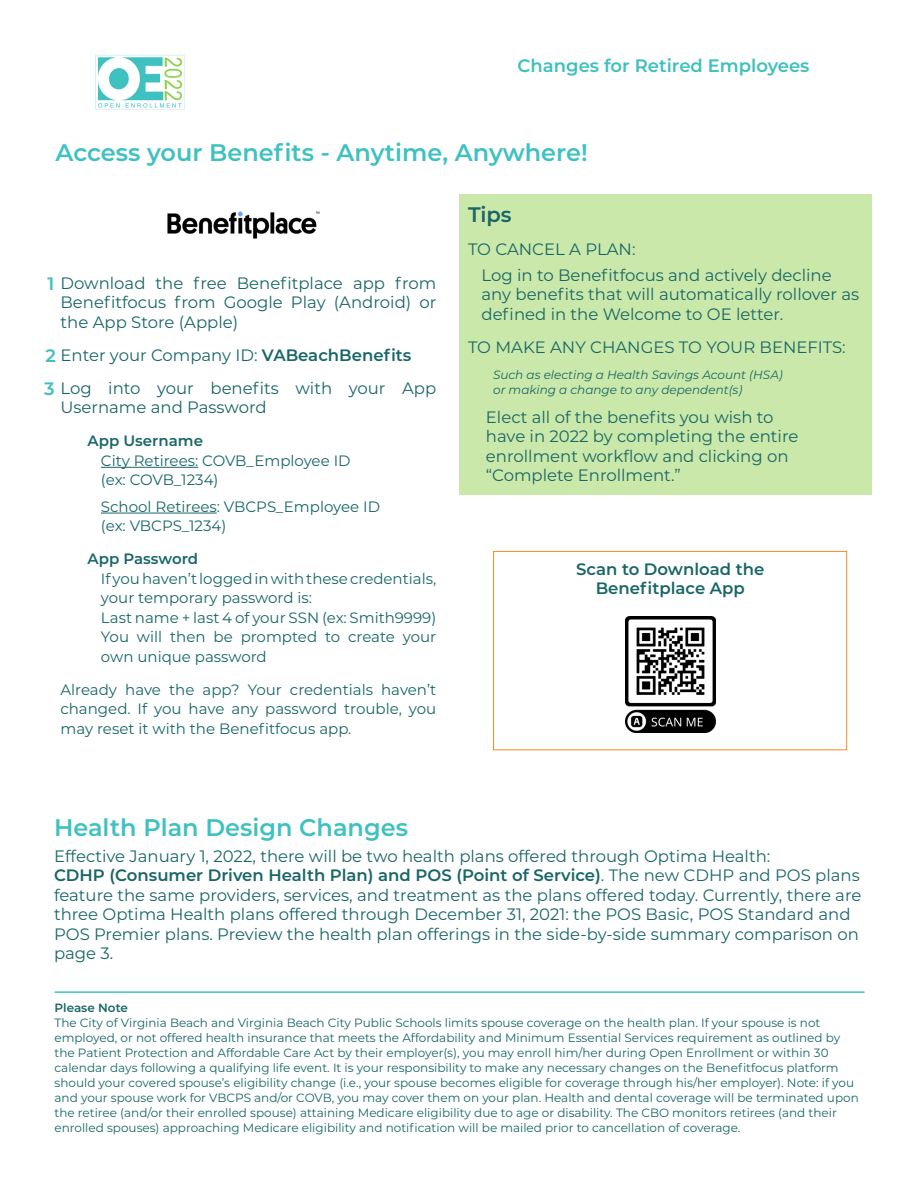
<style>
.page{position:relative;width:918px;height:1188px;background:#fff}
.page>*{position:absolute;margin:0;border:0;box-sizing:border-box;transform-origin:0 0}
.t1{font:600 24px "Montserrat";color:#3fc1c1}
.t2{font:600 21px "Montserrat";color:#1a6667}
.t3{font:600 18px "Montserrat";color:#3ec0be}
.t4{font:16.5px/19.5px "Montserrat";color:#1a6667}
.t5{font:16.5px/19.5px "Montserrat";color:#1b6667}
.t6{font:600 16.5px/19.5px "Montserrat";color:#1a6667;text-align:center}
.t7{font:15px/19.5px "Montserrat";color:#1a6667}
.t8{font:600 15px "Montserrat";color:#1a6667}
.t9{font:12px/15px "Montserrat";color:#1a6667}
.t10{font:italic 12px/15px "Montserrat";color:#1b6667}
.t11{font:600 12px "Montserrat";color:#1a6667}
.s1{font-weight:600;font-size:18px;color:#3ec0be}
.s2{font-weight:600}
</style>
<div class="page">
<hr style="left:101px;top:467px;width:97px;height:1px;background:#1a6667">
<hr style="left:101px;top:513px;width:116px;height:1px;background:#1a6667">
<img style="left:95px;top:54px;width:90px;height:56px">
<img style="left:626px;top:617px;width:89px;height:116px">
<div style="left:460px;top:194px;width:412px;height:301px;background:#c9e8a9"></div>
<hr style="left:55px;top:991px;width:810px;height:2px;background:#3fc1c1">
<img style="left:167px;top:211px;width:153px;height:28px">
<div style="left:493px;top:551px;width:354px;height:199px;border:1px solid #f68b21"></div>
<h3 class="t3" style="left:517px;top:53px;width:294px">Changes for Retired Employees</h3>
<h1 class="t1" style="left:56px;top:136px;width:534px">Access your Benefits - Anytime, Anywhere!</h1>
<h3 class="t4" style="left:60px;top:273px;width:377px;text-align:justify;text-indent:-13px"><span class="s1">1</span> Download the free Benefitplace app from Benefitfocus from Google Play (Android) or the App Store (Apple)</h3>
<h3 class="t4" style="left:44px;top:338px;width:394px;line-height:33px"><span class="s1">2</span> Enter your Company ID: <span class="s2">VABeachBenefits<br></span><span class="s1">3</span> Log into your benefits with your App</h3>
<h3 class="t4" style="left:60px;top:397px;width:208px">Username and Password</h3>
<p class="t8" style="left:87px;top:430px;width:117px">App Username</p>
<p class="t7" style="left:101px;top:450px;width:251px">City Retirees: COVB_Employee ID (ex: COVB_1234)</p>
<p class="t7" style="left:101px;top:496px;width:281px">School Retirees: VBCPS_Employee ID (ex: VBCPS_1234)</p>
<p class="t8" style="left:87px;top:548px;width:112px">App Password</p>
<p class="t7" style="left:101px;top:568px;width:337px">If you haven’t logged in with these credentials, your temporary password is:<br>Last name + last 4 of your SSN (ex: Smith9999)<br>You will then be prompted to create your own unique password</p>
<p class="t7" style="left:60px;top:679px;width:377px;text-align:justify">Already have the app? Your credentials haven’t changed. If you have any password trouble, you may reset it with the Benefitfocus app.</p>
<h2 class="t2" style="left:468px;top:199px;width:45px">Tips</h2>
<h3 class="t4" style="left:481px;top:235px;width:352px;line-height:26.2px;text-indent:-13px">TO CANCEL A PLAN:<br>Log in to Benefitfocus and actively decline</h3>
<h3 class="t4" style="left:481px;top:284px;width:379px">any benefits that will automatically rollover as defined in the Welcome to OE letter.</h3>
<h3 class="t4" style="left:468px;top:337px;width:379px">TO MAKE ANY CHANGES TO YOUR BENEFITS:</h3>
<p class="t10" style="left:493px;top:367px;width:291px">Such as electing a Health Savings Acount (HSA) or making a change to any dependent(s)</p>
<h3 class="t5" style="left:486px;top:406px;width:314px">Elect all of the benefits you wish to have in 2022 by completing the entire enrollment workflow and clicking on “Complete Enrollment.”</h3>
<h3 class="t6" style="left:576px;top:559px;width:190px">Scan to Download the<br>Benefitplace App</h3>
<h1 class="t1" style="left:54px;top:810px;width:356px">Health Plan Design Changes</h1>
<p class="t4" style="left:54px;top:846px;width:809px">Effective January 1, 2022, there will be two health plans offered through Optima Health:<br><span class="s2">CDHP (Consumer Driven Health Plan) and POS (Point of Service)</span>. The new CDHP and POS plans feature the same providers, services, and treatment as the plans offered today. Currently, there are three Optima Health plans offered through December 31, 2021: the POS Basic, POS Standard and POS Premier plans. Preview the health plan offerings in the side-by-side summary comparison on page 3.</p>
<p class="t11" style="left:55px;top:999px;width:75px">Please Note</p>
<p class="t9" style="left:55px;top:1015px;width:806px">The City of Virginia Beach and Virginia Beach City Public Schools limits spouse coverage on the health plan. If your spouse is not employed, or not offered health insurance that meets the Affordability and Minimum Essential Services requirement as outlined by the Patient Protection and Affordable Care Act by their employer(s), you may enroll him/her during Open Enrollment or within 30 calendar days following a qualifying life event. It is your responsibility to make any necessary changes on the Benefitfocus platform should your covered spouse’s eligibility change (i.e., your spouse becomes eligible for coverage through his/her employer). Note: if you and your spouse work for VBCPS and/or COVB, you may cover them on your plan. Health and dental coverage will be terminated upon the retiree (and/or their enrolled spouse) attaining Medicare eligibility due to age or disability. The CBO monitors retirees (and their enrolled spouses) approaching Medicare eligibility and notification will be mailed prior to cancellation of coverage.</p>
</div>
